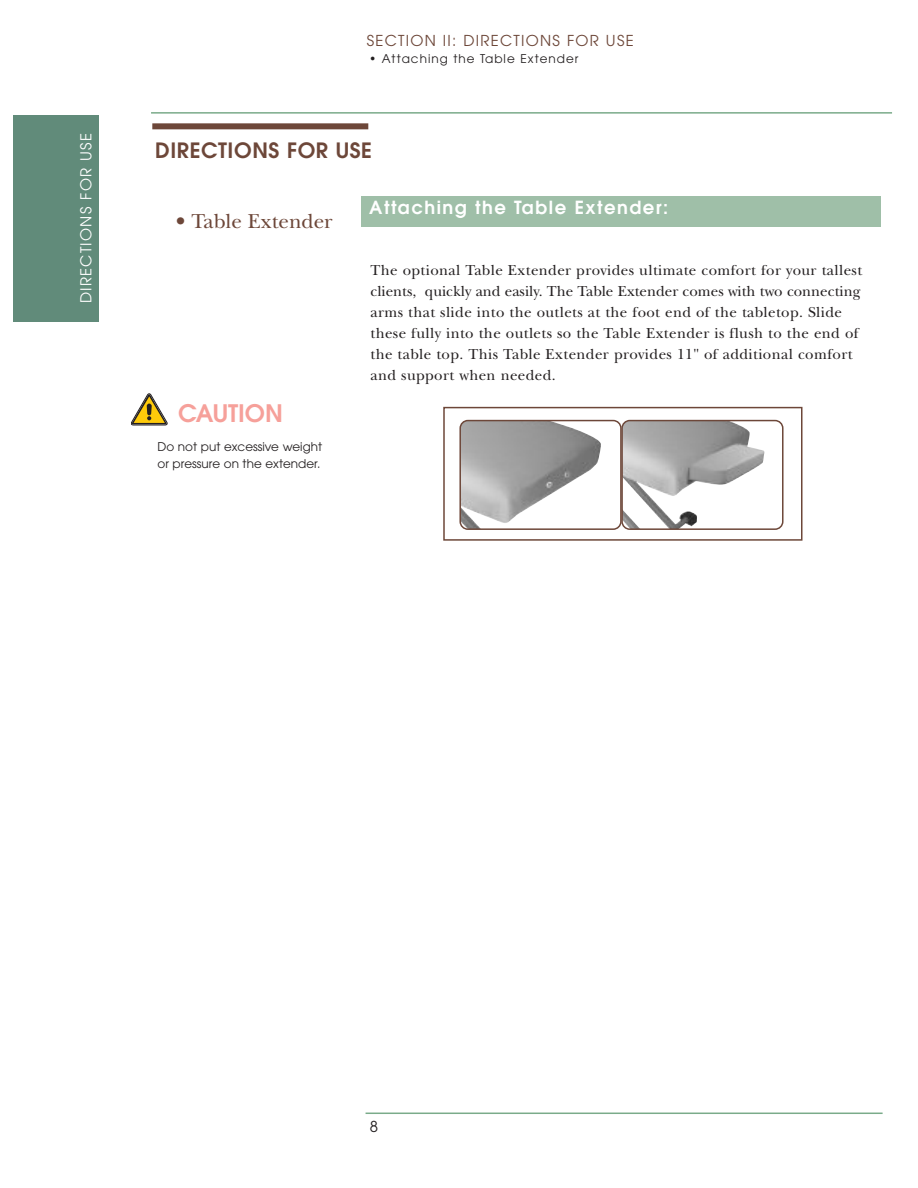
<style>
.page{position:relative;width:918px;height:1188px;background:#fff}
.page>*{position:absolute;margin:0;border:0;box-sizing:border-box;transform-origin:0 0}
.t1{font:600 24px "Avant Garde";color:#f6a09a}
.t2{font:600 21px "Avant Garde";letter-spacing:.03em;color:#6d4739}
.t3{font:21px "New Baskerville";color:#6d4739}
.t4{font:600 18px "Avant Garde";letter-spacing:.085em;color:#fff}
.t5{font:15px/21px "New Baskerville";letter-spacing:.025em;color:#231f20}
.t6{font:15px "Avant Garde";letter-spacing:.085em;color:#6d4739}
.t7{font:15px "Avant Garde";letter-spacing:.085em;color:#fff}
.t8{font:15px "Avant Garde";color:#231f20}
.t9{font:12px/16.5px "Avant Garde";color:#231f20}
.t10{font:12px "Avant Garde";letter-spacing:.085em;color:#231f20}
</style>
<div class="page">
<div style="left:14px;top:115px;width:85px;height:206px;background:#618b7a"></div>
<hr style="left:151px;top:112px;width:741px;height:2px;background:#7aab8a">
<hr style="left:366px;top:1113px;width:517px;height:1px;background:#7aab8a">
<div style="left:152px;top:123px;width:216px;height:6px;background:#6d4739"></div>
<svg style="left:131px;top:394px;width:36px;height:31px"></svg>
<div style="left:361px;top:196px;width:520px;height:31px;background:#9fbfa8"></div>
<div style="left:443px;top:407px;width:359px;height:134px;border:2px solid #6d4739"></div>
<svg style="left:459px;top:420px;width:325px;height:110px"></svg>
<p class="t6" style="left:367px;top:34px;width:268px">SECTION II: DIRECTIONS FOR USE</p>
<p class="t10" style="left:369px;top:54px;width:211px">• Attaching the Table Extender</p>
<p class="t7" style="left:80px;top:303px;width:172px;rotate:-90deg">DIRECTIONS FOR USE</p>
<h2 class="t2" style="left:155px;top:142px;width:218px">DIRECTIONS FOR USE</h2>
<p class="t4" style="left:369px;top:201px;width:300px">Attaching the Table Extender:</p>
<h2 class="t3" style="left:176px;top:214px;width:158px">• Table Extender</h2>
<p class="t5" style="left:370px;top:262px;width:493px">The optional Table Extender provides ultimate comfort for your tallest clients, quickly and easily. The Table Extender comes with two connecting arms that slide into the outlets at the foot end of the tabletop. Slide these fully into the outlets so the Table Extender is flush to the end of the table top. This Table Extender provides 11" of additional comfort and support when needed.</p>
<h1 class="t1" style="left:178px;top:405px;width:106px">CAUTION</h1>
<p class="t9" style="left:158px;top:440px;width:166px">Do not put excessive weight or pressure on the extender.</p>
<p class="t8" style="left:370px;top:1121px;width:10px">8</p>
</div>
